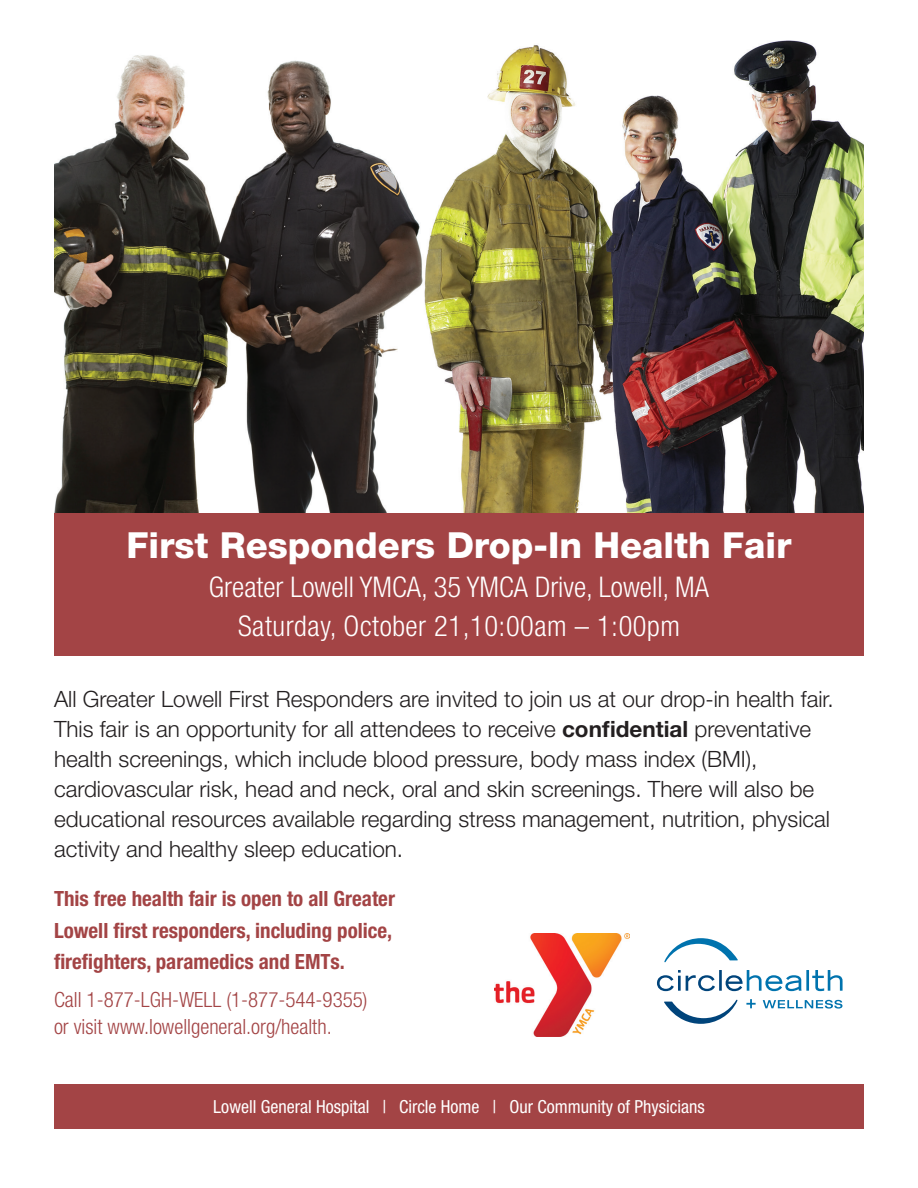
<style>
.page{position:relative;width:918px;height:1188px;background:#fff}
.page>*{position:absolute;margin:0;border:0;box-sizing:border-box;transform-origin:0 0}
.t1{font:800 36px "Helvetica Neue";color:#fff}
.t2{font:300 condensed 28.5px/39px "Helvetica Neue";color:#fff;text-align:center}
.t3{font:300 22.5px/30px "Helvetica Neue";color:#231f20}
.t4{font:700 condensed 21px/31.5px "Helvetica Neue";color:#a34445}
.t5{font:300 condensed 21px/27px "Helvetica Neue";color:#a34445}
.t6{font:condensed 18px "Helvetica Neue";color:#fff}
.s1{font-weight:700}
</style>
<div class="page">
<img style="left:54px;top:40px;width:810px;height:473px">
<hr style="left:806px;top:970px;width:3px;height:21px;background:#0073ae">
<svg style="left:812px;top:970px;width:31px;height:21px"></svg>
<svg style="left:664px;top:938px;width:74px;height:24px"></svg>
<svg style="left:657px;top:970px;width:58px;height:21px"></svg>
<hr style="left:719px;top:970px;width:3px;height:21px;background:#00447b">
<svg style="left:726px;top:970px;width:76px;height:21px"></svg>
<svg style="left:664px;top:1000px;width:74px;height:24px"></svg>
<svg style="left:746px;top:999px;width:10px;height:9px"></svg>
<svg style="left:763px;top:1000px;width:79px;height:9px"></svg>
<img style="left:495px;top:933px;width:135px;height:104px">
<div style="left:54px;top:513px;width:810px;height:143px;background:#a34445"></div>
<div style="left:54px;top:1084px;width:810px;height:44px;background:#a34445"></div>
<h1 class="t1" style="left:127px;top:524px;width:666px">First Responders Drop-In Health Fair</h1>
<p class="t2" style="left:209px;top:568px;width:502px">Greater Lowell YMCA, 35 YMCA Drive, Lowell, MA<br>Saturday, October 21,10:00am – 1:00pm</p>
<p class="t3" style="left:54px;top:683px;width:781px">All Greater Lowell First Responders are invited to join us at our drop-in health fair.<br>This fair is an opportunity for all attendees to receive <span class="s1">confidential</span> preventative health screenings, which include blood pressure, body mass index (BMI), cardiovascular risk, head and neck, oral and skin screenings. There will also be educational resources available regarding stress management, nutrition, physical activity and healthy sleep education.</p>
<p class="t4" style="left:54px;top:883px;width:343px">This free health fair is open to all Greater<br>Lowell first responders, including police, firefighters, paramedics and EMTs.</p>
<p class="t5" style="left:54px;top:985px;width:315px">Call 1-877-LGH-WELL (1-877-544-9355) or visit www.lowellgeneral.org/health.</p>
<p class="t6" style="left:213px;top:1096px;width:493px">Lowell General Hospital | Circle Home | Our Community of Physicians</p>
</div>
